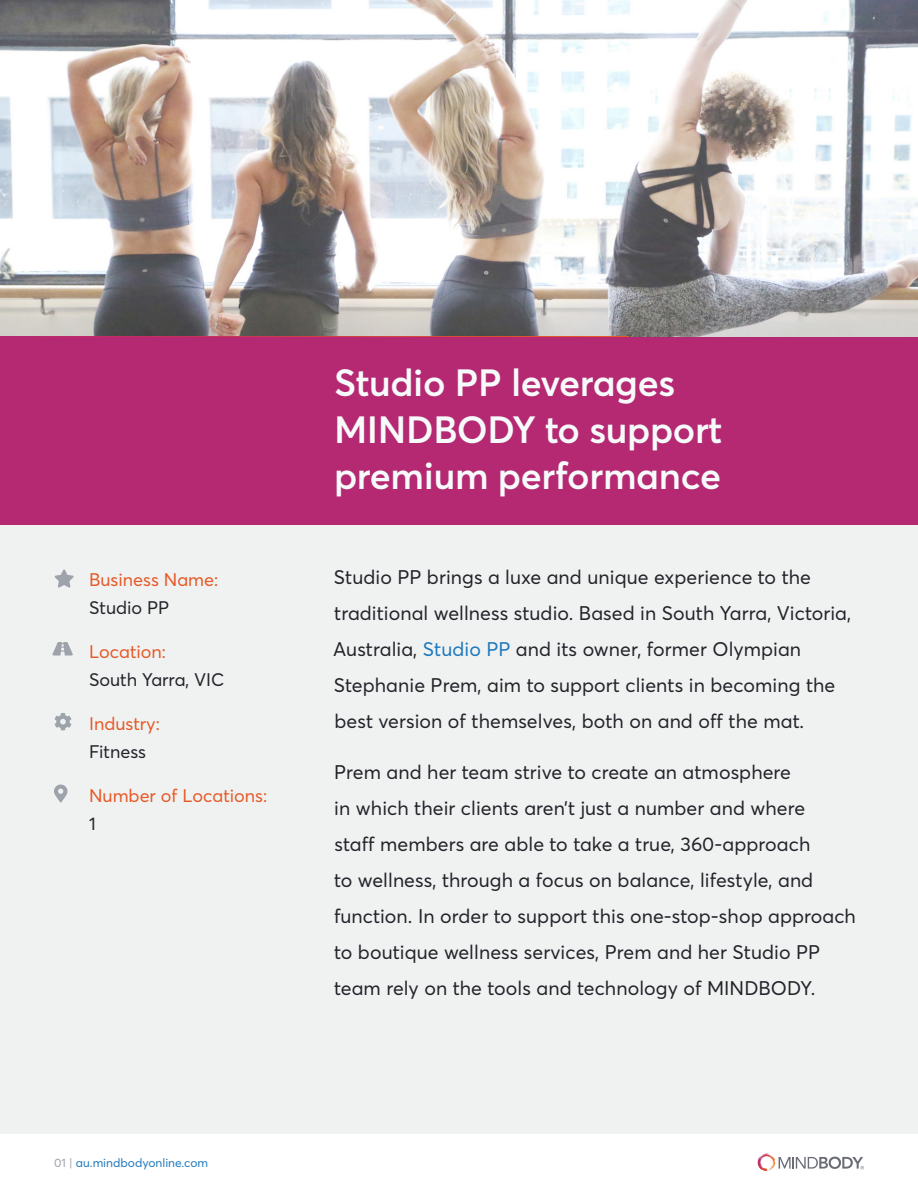
<style>
.page{position:relative;width:918px;height:1188px;background:#fff}
.page>*{position:absolute;margin:0;border:0;box-sizing:border-box;transform-origin:0 0}
.t1{font:600 37.5px/46.5px "Averta";letter-spacing:-.01em;color:#f7fafa}
.t2{font:19.5px/36px "Averta";letter-spacing:.005em;color:#212429}
.t3{font:18px/28.5px "Averta";color:#e65926}
.t4{font:18px/28.5px "Averta";color:#212429}
.t5{font:12px "Averta";color:#1e79bc}
.s1{color:#212429}
.s2{color:#e65926}
.s3{color:#9ea3ab}
.s4{color:#1e79bc}
</style>
<div class="page">
<img style="left:0;top:0;width:918px;height:337px">
<div style="left:0;top:416px;width:918px;height:718px;background:#f0f2f2"></div>
<svg style="left:758px;top:1154px;width:13px;height:17px"></svg>
<svg style="left:779px;top:1156px;width:85px;height:13px"></svg>
<div style="left:0;top:337px;width:918px;height:187px;background:#b52973"></div>
<svg style="left:55px;top:570px;width:19px;height:18px"></svg>
<svg style="left:52px;top:642px;width:21px;height:14px"></svg>
<svg style="left:55px;top:713px;width:16px;height:17px"></svg>
<svg style="left:54px;top:785px;width:14px;height:18px"></svg>
<p class="t3" style="left:89px;top:565px;width:131px">Business Name:<br><span class="s1">Studio PP</span></p>
<p class="t4" style="left:89px;top:637px;width:137px"><span class="s2">Location:<br></span>South Yarra, VIC</p>
<p class="t3" style="left:89px;top:709px;width:72px">Industry:<br><span class="s1">Fitness</span></p>
<p class="t3" style="left:89px;top:781px;width:180px">Number of Locations:<br><span class="s1">1</span></p>
<p class="t5" style="left:54px;top:1154px;width:156px"><span class="s3">01 |</span> au.mindbodyonline.com</p>
<p class="t1" style="left:334px;top:358px;width:390px">Studio PP leverages<br>MINDBODY to support premium performance</p>
<p class="t2" style="left:333px;top:558px;width:520px">Studio PP brings a luxe and unique experience to the traditional wellness studio. Based in South Yarra, Victoria, Australia, <span class="s4">Studio PP</span> and its owner, former Olympian Stephanie Prem, aim to support clients in becoming the best version of themselves, both on and off the mat.</p>
<p class="t2" style="left:334px;top:753px;width:523px">Prem and her team strive to create an atmosphere<br>in which their clients aren’t just a number and where<br>staff members are able to take a true, 360-approach<br>to wellness, through a focus on balance, lifestyle, and function. In order to support this one-stop-shop approach to boutique wellness services, Prem and her Studio PP team rely on the tools and technology of MINDBODY.</p>
</div>
